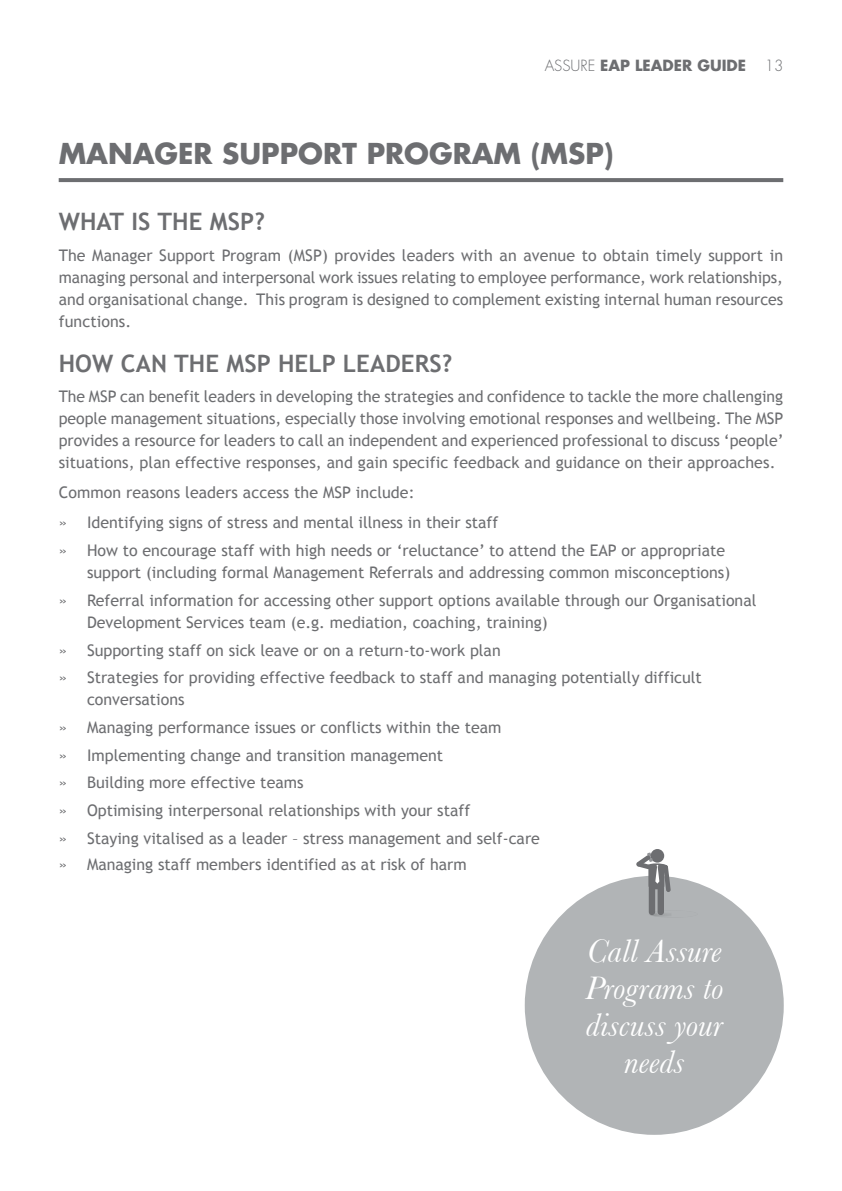
<style>
.page{position:relative;width:842px;height:1191px;background:#fff}
.page>*{position:absolute;margin:0;border:0;box-sizing:border-box;transform-origin:0 0}
.t1{font:italic 34px/37px "Baskerville";color:#fff;text-align:center}
.t2{font:700 28px "Futura CE";color:#6d6e71}
.t3{font:700 24px "Trebuchet MS";letter-spacing:.005em;color:#6d6e71}
.t4{font:16px/22px "Trebuchet MS";color:#6d6e71}
.t5{font:700 15px "Futura CE";color:#6d6e71}
.s1{font-weight:300}
</style>
<div class="page">
<svg style="left:59px;top:178px;width:724px;height:4px;background:#707174"></svg>
<div style="left:525px;top:875px;width:259px;height:259px;background:#b1b4b6;border-radius:50%"></div>
<svg style="left:651px;top:849px;width:13px;height:13px"></svg>
<div style="left:658px;top:885px;width:6px;height:30px;background:#6d6e71;border-radius:3px"></div>
<div style="left:649px;top:885px;width:6px;height:30px;background:#6d6e71;border-radius:3px"></div>
<svg style="left:636px;top:852px;width:38px;height:40px"></svg>
<p class="t5" style="left:545px;top:54px;width:240px"><span class="s1">ASSURE</span> EAP LEADER GUIDE <span class="s1">13</span></p>
<h2 class="t2" style="left:59px;top:133px;width:556px">MANAGER SUPPORT PROGRAM (MSP)</h2>
<h3 class="t3" style="left:59px;top:207px;width:208px">WHAT IS THE MSP?</h3>
<p class="t4" style="left:59px;top:244px;width:726px;text-align:justify">The Manager Support Program (MSP) provides leaders with an avenue to obtain timely support in managing personal and interpersonal work issues relating to employee performance, work relationships, and organisational change. This program is designed to complement existing internal human resources functions.</p>
<h3 class="t3" style="left:59px;top:348px;width:395px">HOW CAN THE MSP HELP LEADERS?</h3>
<p class="t4" style="left:59px;top:386px;width:726px;text-align:justify">The MSP can benefit leaders in developing the strategies and confidence to tackle the more challenging people management situations, especially those involving emotional responses and wellbeing. The MSP provides a resource for leaders to call an independent and experienced professional to discuss ‘people’ situations, plan effective responses, and gain specific feedback and guidance on their approaches.</p>
<p class="t4" style="left:59px;top:477px;width:441px;line-height:30.6px">Common reasons leaders access the MSP include:<br>» Identifying signs of stress and mental illness in their staff</p>
<p class="t4" style="left:87px;top:540px;width:645px;text-indent:-28px">» How to encourage staff with high needs or ‘reluctance’ to attend the EAP or appropriate support (including formal Management Referrals and addressing common misconceptions)</p>
<p class="t4" style="left:87px;top:589px;width:671px;text-indent:-28px">» Referral information for accessing other support options available through our Organisational<br>Development Services team (e.g. mediation, coaching, training)</p>
<p class="t4" style="left:59px;top:636px;width:645px;line-height:27.6px">» Supporting staff on sick leave or on a return-to-work plan<br>» Strategies for providing effective feedback to staff and managing potentially difficult</p>
<p class="t4" style="left:59px;top:686px;width:483px;line-height:27.6px;text-indent:28px">conversations<br>» Managing performance issues or conflicts within the team<br>» Implementing change and transition management<br>» Building more effective teams<br>» Optimising interpersonal relationships with your staff<br>» Staying vitalised as a leader – stress management and self-care » Managing staff members identified as at risk of harm</p>
<h1 class="t1" style="left:585px;top:931px;width:140px">Call Assure<br>Programs to discuss your needs</h1>
</div>
